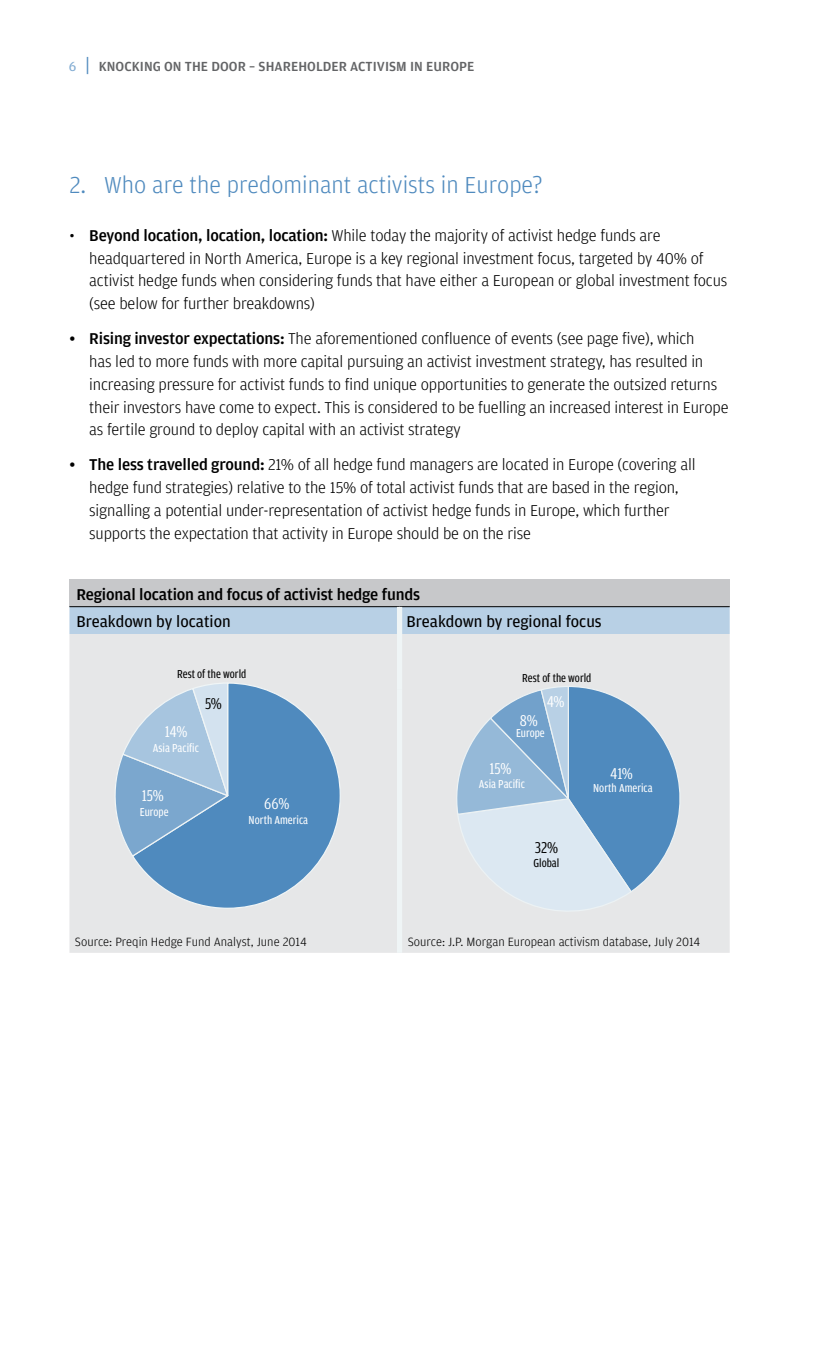
<style>
.page{position:relative;width:819px;height:1355px;background:#fff}
.page>*{position:absolute;margin:0;border:0;box-sizing:border-box;transform-origin:0 0}
.t1{font:300 24.5px "Amplitude";color:#4f8abe}
.t2{font:300 16.62px/22.8px "Amplitude";letter-spacing:-.01em;color:#000}
.t3{font:500 16.62px "Amplitude";color:#000}
.t4{font:16.62px "Amplitude";color:#000}
.t5{font:16.62px "Amplitude Cond";color:#fff}
.t6{font:16.62px "Amplitude Cond";color:#000}
.t7{font:500 14px "Amplitude";letter-spacing:.005em;color:#636466}
.t8{font:300 12.6px "Amplitude";color:#000}
.t9{font:12.25px "Amplitude Cond";color:#fff}
.t10{font:12.25px "Amplitude Cond";color:#000}
.s1{font-weight:400;color:#83add3}
.s2{font-size:21px;color:#4f8abe}
.s3{font-weight:500}
</style>
<div class="page">
<div style="left:69px;top:579px;width:661px;height:27px;background:#c7c8ca"></div>
<div style="left:69px;top:607px;width:661px;height:27px;background:#b8d0e5"></div>
<div style="left:69px;top:634px;width:661px;height:318px;background:#e6e7e8"></div>
<hr style="left:69px;top:606px;width:331px;height:1px;background:#000">
<hr style="left:400px;top:606px;width:330px;height:1px;background:#000">
<div style="left:397px;top:607px;width:5px;height:27px;background:#eff5f6"></div>
<div style="left:397px;top:634px;width:5px;height:56px;background:#eff5f6"></div>
<div style="left:397px;top:690px;width:5px;height:262px;background:#eff5f6"></div>
<svg style="left:453px;top:685px;width:242px;height:233px;background:#a9c4db"></svg>
<svg style="left:131px;top:682px;width:211px;height:227px;background:#73a0c8"></svg>
<svg style="left:110px;top:682px;width:120px;height:175px;background:#a2c0da"></svg>
<p class="t7" style="left:69px;top:57px;width:407px"><span class="s1">6</span> <span class="s2">|</span> Knocking on the door – shareholder activism in Europe</p>
<h1 class="t1" style="left:69px;top:170px;width:475px">2. Who are the predominant activists in Europe?</h1>
<p class="t2" style="left:89px;top:223px;width:640px;text-indent:-20px">• <span class="s3">Beyond location, location, location:</span> While today the majority of activist hedge funds are headquartered in North America, Europe is a key regional investment focus, targeted by 40% of activist hedge funds when considering funds that have either a European or global investment focus (see below for further breakdowns)</p>
<p class="t2" style="left:89px;top:327px;width:641px;text-indent:-20px"><span class="s3">• Rising investor expectations:</span> The aforementioned confluence of events (see page five), which<br>has led to more funds with more capital pursuing an activist investment strategy, has resulted in increasing pressure for activist funds to find unique opportunities to generate the outsized returns their investors have come to expect. This is considered to be fuelling an increased interest in Europe as fertile ground to deploy capital with an activist strategy</p>
<p class="t2" style="left:89px;top:453px;width:608px;text-indent:-20px"><span class="s3">• The less travelled ground:</span> 21% of all hedge fund managers are located in Europe (covering all hedge fund strategies) relative to the 15% of total activist funds that are based in the region, signalling a potential under-representation of activist hedge funds in Europe, which further supports the expectation that activity in Europe should be on the rise</p>
<p class="t3" style="left:76px;top:584px;width:345px">Regional location and focus of activist hedge funds</p>
<p class="t4" style="left:76px;top:611px;width:156px">Breakdown by location</p>
<p class="t4" style="left:407px;top:611px;width:197px">Breakdown by regional focus</p>
<p class="t10" style="left:177px;top:666px;width:71px">Rest of the world</p>
<p class="t5" style="left:165px;top:721px;width:24px">14%</p>
<p class="t6" style="left:205px;top:693px;width:18px">5%</p>
<p class="t9" style="left:153px;top:740px;width:48px">Asia Pacific</p>
<p class="t5" style="left:142px;top:784px;width:24px">15%</p>
<p class="t9" style="left:140px;top:804px;width:30px">Europe</p>
<p class="t5" style="left:264px;top:793px;width:27px">66%</p>
<p class="t9" style="left:249px;top:812px;width:61px">North America</p>
<p class="t10" style="left:522px;top:670px;width:71px">Rest of the world</p>
<p class="t5" style="left:520px;top:709px;width:19px">8%</p>
<p class="t5" style="left:547px;top:691px;width:19px">4%</p>
<p class="t9" style="left:516px;top:725px;width:30px">Europe</p>
<p class="t5" style="left:489px;top:758px;width:24px">15%</p>
<p class="t9" style="left:479px;top:776px;width:48px">Asia Pacific</p>
<p class="t6" style="left:535px;top:837px;width:25px">32%</p>
<p class="t10" style="left:534px;top:855px;width:27px">Global</p>
<p class="t5" style="left:610px;top:762px;width:24px">41%</p>
<p class="t9" style="left:593px;top:780px;width:61px">North America</p>
<p class="t8" style="left:75px;top:933px;width:234px">Source: Preqin Hedge Fund Analyst, June 2014</p>
<p class="t8" style="left:408px;top:933px;width:294px">Source: J.P. Morgan European activism database, July 2014</p>
</div>
